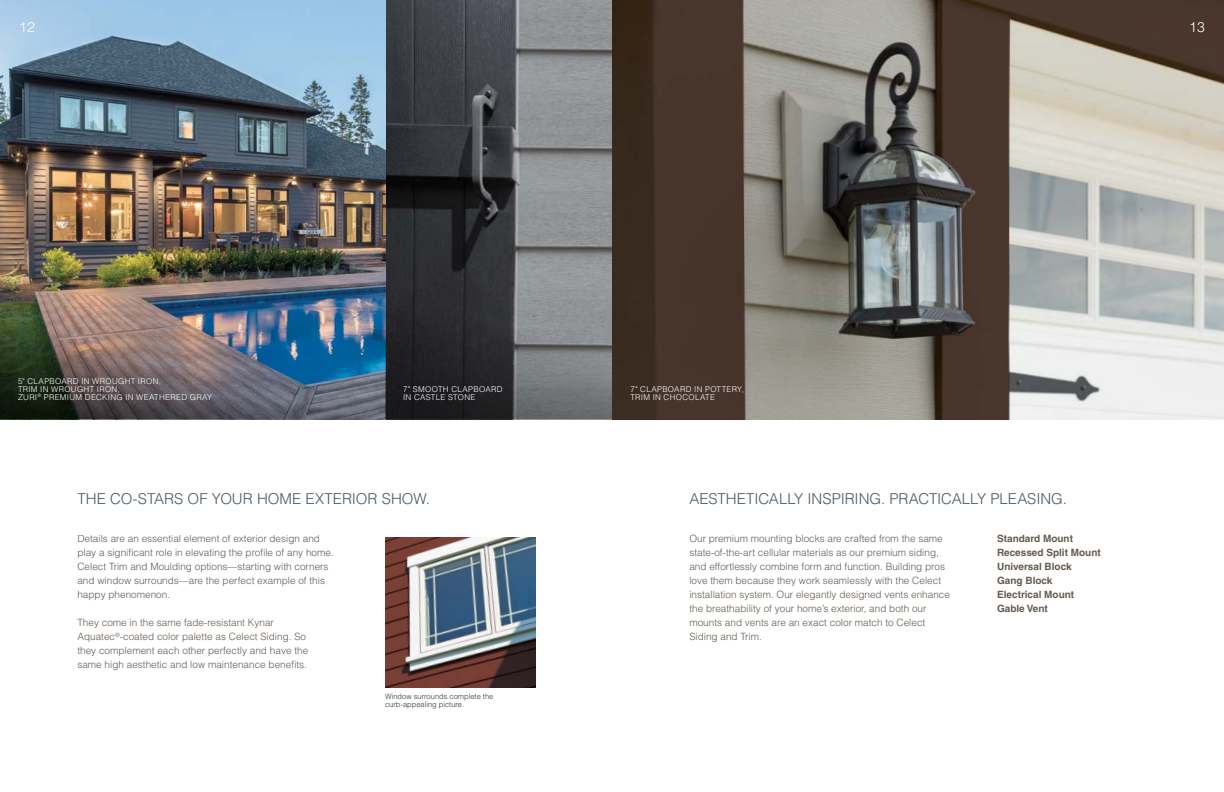
<style>
.page{position:relative;width:1224px;height:792px;background:#fff}
.page>*{position:absolute;margin:0;border:0;box-sizing:border-box;transform-origin:0 0}
.t1{font:300 15px "Helvetica LT Std";color:#485865}
.t2{font:300 14px "Helvetica LT Std";color:#fff}
.t3{font:300 10px/14px "Helvetica LT Std";color:#635950}
.t4{font:700 10px/14px "Helvetica LT Std";color:#635950}
.t5{font:300 8px/8px "Helvetica LT Std";letter-spacing:.04em;color:#fff}
.t6{font:300 7.5px/8px "Helvetica LT Std";color:#343433}
</style>
<div class="page">
<img style="left:0;top:0;width:1224px;height:419px">
<img style="left:0;top:307px;width:385px;height:112px">
<svg style="left:385px;top:289px;width:227px;height:130px"></svg>
<img style="left:385px;top:537px;width:151px;height:151px">
<h2 class="t2" style="left:19px;top:18px;width:17px">12</h2>
<h2 class="t2" style="left:1189px;top:18px;width:17px">13</h2>
<p class="t5" style="left:18px;top:377px;width:196px">5" CLAPBOARD IN WROUGHT IRON,<br>TRIM IN WROUGHT IRON,<br>ZURI<sup>®</sup> PREMIUM DECKING IN WEATHERED GRAY</p>
<p class="t5" style="left:403px;top:385px;width:101px">7" SMOOTH CLAPBOARD<br>IN CASTLE STONE</p>
<p class="t5" style="left:630px;top:385px;width:115px">7" CLAPBOARD IN POTTERY,<br>TRIM IN CHOCOLATE</p>
<h1 class="t1" style="left:77px;top:489px;width:354px">THE CO-STARS OF YOUR HOME EXTERIOR SHOW.</h1>
<h1 class="t1" style="left:689px;top:489px;width:379px">AESTHETICALLY INSPIRING. PRACTICALLY PLEASING.</h1>
<p class="t3" style="left:77px;top:532px;width:258px">Details are an essential element of exterior design and play a significant role in elevating the profile of any home.<br>Celect Trim and Moulding options—starting with corners and window surrounds—are the perfect example of this happy phenomenon.</p>
<p class="t3" style="left:77px;top:616px;width:232px">They come in the same fade-resistant Kynar Aquatec<sup>®</sup>-coated color palette as Celect Siding. So they complement each other perfectly and have the same high aesthetic and low maintenance benefits.</p>
<p class="t6" style="left:385px;top:692px;width:110px">Window surrounds complete the curb-appealing picture.</p>
<p class="t3" style="left:689px;top:532px;width:262px">Our premium mounting blocks are crafted from the same state-of-the-art cellular materials as our premium siding, and effortlessly combine form and function. Building pros love them because they work seamlessly with the Celect installation system. Our elegantly designed vents enhance the breathability of your home’s exterior, and both our mounts and vents are an exact color match to Celect Siding and Trim.</p>
<p class="t4" style="left:997px;top:532px;width:105px">Standard Mount<br>Recessed Split Mount<br>Universal Block<br>Gang Block<br>Electrical Mount<br>Gable Vent</p>
</div>
